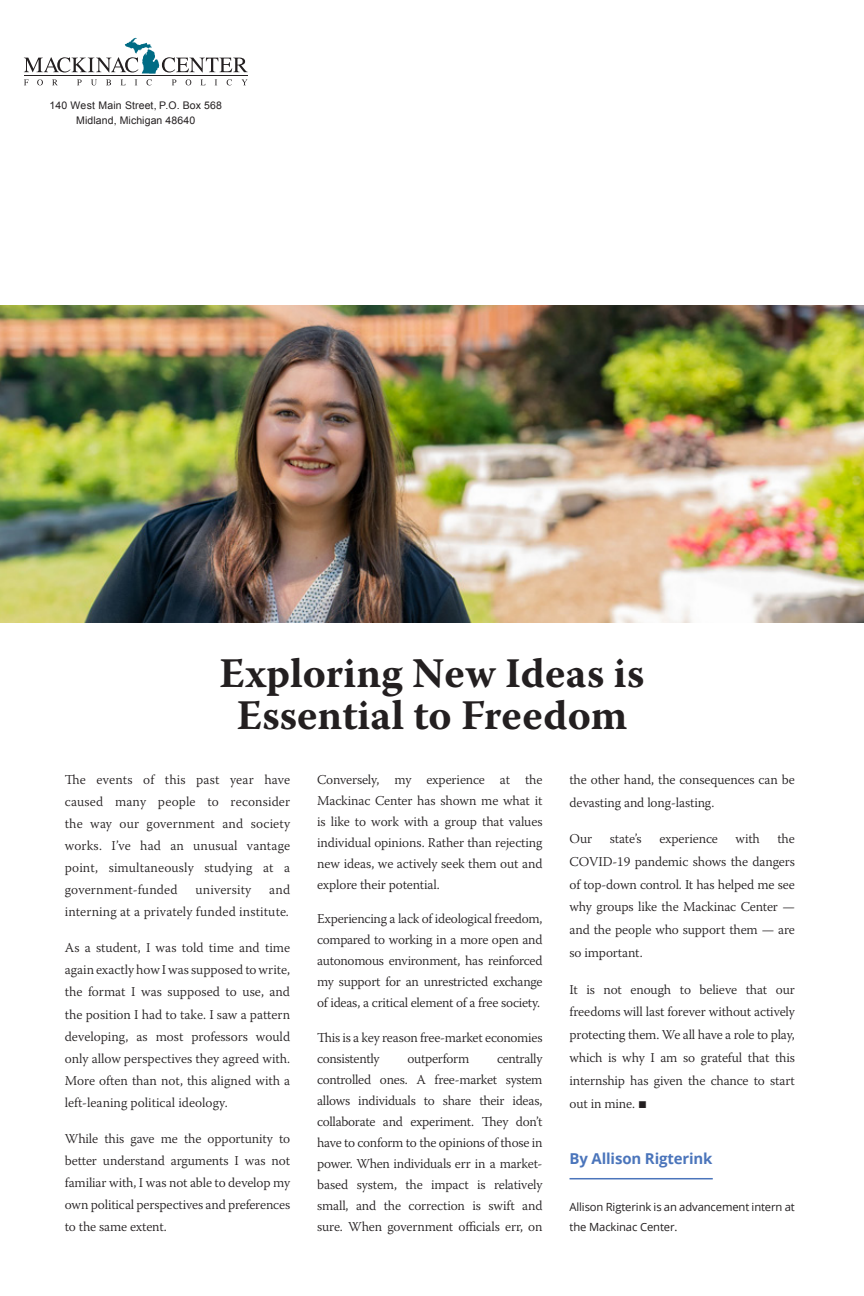
<style>
.page{position:relative;width:864px;height:1296px;background:#fff}
.page>*{position:absolute;margin:0;border:0;box-sizing:border-box;transform-origin:0 0}
.Headline_2{font:700 42px/42px "Warnock Pro";color:#231f20;text-align:center}
.Author_2020{font:700 15px "Open Sans";letter-spacing:-.01em;color:#4b75bb}
._2018_9p_warnock_bod{font:300 13.5px/21px "Warnock Pro";letter-spacing:-.01em;color:#231f20;text-align:justify}
._2018_9p_warnock_bod-2{font:300 13.5px/22.2px "Warnock Pro";letter-spacing:.01em;color:#231f20;text-align:right}
.author_bio_2020{font:11.25px/19.8px "Open Sans";letter-spacing:-.01em;color:#231f20}
.t1{font:10.5px "Arial";letter-spacing:.01em;color:#231f20}
.s1{font-family:"Apex Serif";font-weight:400}
</style>
<div class="page">
<img style="left:0;top:305px;width:864px;height:318px">
<svg style="left:24px;top:38px;width:224px;height:47px"></svg>
<hr style="left:570px;top:1178px;width:143px;height:1px;background:#4b75bb">
<p class="t1" style="left:49px;top:99px;width:174px">140 West Main Street, P.O. Box 568</p>
<p class="t1" style="left:76px;top:114px;width:121px">Midland, Michigan 48640</p>
<p class="Headline_2" style="left:220px;top:651px;width:426px">Exploring New Ideas is<br>Essential to Freedom</p>
<p class="_2018_9p_warnock_bod" style="left:65px;top:768px;width:227px;line-height:22.2px">The events of this past year have caused many people to reconsider the way our government and society works. I’ve had an unusual vantage point, simultaneously studying at a government-funded</p>
<p class="_2018_9p_warnock_bod-2" style="left:65px;top:879px;width:227px">and<br>interning at a privately funded institute.</p>
<p class="_2018_9p_warnock_bod" style="left:65px;top:936px;width:227px;line-height:22.2px">As a student, I was told time and time again exactly how I was supposed to write, the format I was supposed to use, and the position I had to take. I saw a pattern developing, as most professors would only allow perspectives they agreed with.<br>More often than not, this aligned with a left-leaning political ideology.</p>
<p class="_2018_9p_warnock_bod" style="left:65px;top:1127px;width:227px;line-height:22.2px">While this gave me the opportunity to better understand arguments I was not familiar with, I was not able to develop my own political perspectives and preferences to the same extent.</p>
<p class="_2018_9p_warnock_bod-2" style="left:196px;top:879px;width:57px">university</p>
<p class="_2018_9p_warnock_bod" style="left:317px;top:769px;width:227px">Conversely, my experience at the Mackinac Center has shown me what it is like to work with a group that values individual opinions. Rather than rejecting new ideas, we actively seek them out and explore their potential.</p>
<p class="_2018_9p_warnock_bod" style="left:317px;top:908px;width:227px">Experiencing a lack of ideological freedom, compared to working in a more open and autonomous environment, has reinforced my support for an unrestricted exchange of ideas, a critical element of a free society.</p>
<p class="_2018_9p_warnock_bod" style="left:317px;top:1027px;width:227px">This is a key reason free-market economies consistently</p>
<p class="_2018_9p_warnock_bod" style="left:317px;top:1048px;width:227px;text-indent:180px">centrally controlled ones. A free-market system allows individuals to share their ideas, collaborate and experiment. They don’t have to conform to the opinions of those in power. When individuals err in a market&shy;based system, the impact is relatively small, and the correction is swift and sure. When government officials err, on</p>
<p class="_2018_9p_warnock_bod" style="left:408px;top:1048px;width:63px">outperform</p>
<p class="_2018_9p_warnock_bod" style="left:570px;top:768px;width:227px;line-height:22.8px">the other hand, the consequences can be devasting and long-lasting.</p>
<p class="_2018_9p_warnock_bod" style="left:570px;top:828px;width:24px">Our</p>
<p class="_2018_9p_warnock_bod" style="left:610px;top:828px;width:33px">state’s</p>
<p class="_2018_9p_warnock_bod" style="left:659px;top:828px;width:60px">experience</p>
<p class="_2018_9p_warnock_bod" style="left:736px;top:828px;width:26px">with</p>
<p class="_2018_9p_warnock_bod" style="left:570px;top:827px;width:227px;line-height:22.8px;text-indent:208px">the COVID-19 pandemic shows the dangers of top-down control. It has helped me see why groups like the Mackinac Center — and the people who support them — are so important.</p>
<p class="_2018_9p_warnock_bod" style="left:570px;top:978px;width:227px;line-height:22.8px">It is not enough to believe that our freedoms will last forever without actively protecting them. We all have a role to play, which is why I am so grateful that this internship has given the chance to start out in mine. <span class="s1">¬</span></p>
<p class="Author_2020" style="left:570px;top:1148px;width:145px">By Allison Rigterink</p>
<p class="author_bio_2020" style="left:570px;top:1197px;width:227px">Allison Rigterink is an advancement intern at the Mackinac Center.</p>
</div>
